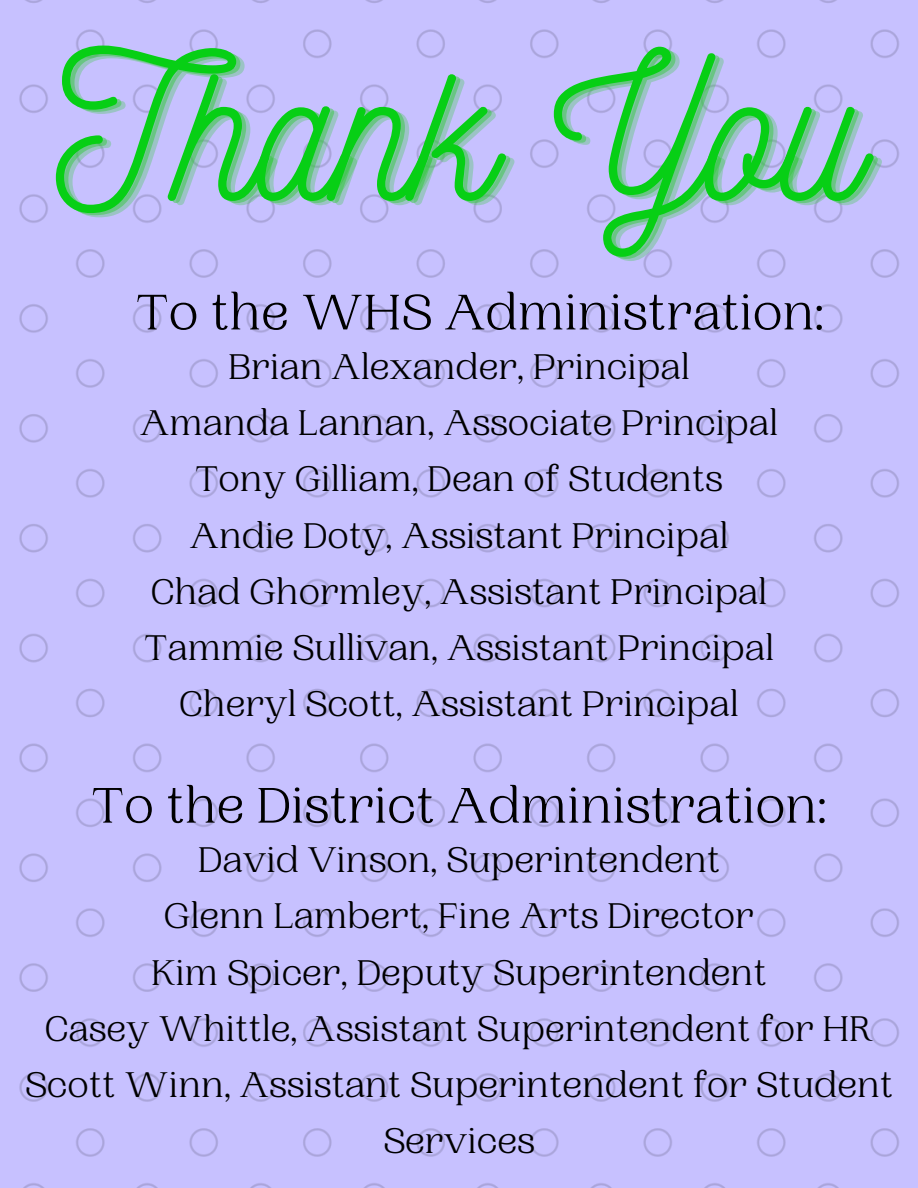
<style>
.page{position:relative;width:918px;height:1188px;background:#c7c1ff}
.page>*{position:absolute;margin:0;border:0;box-sizing:border-box;transform-origin:0 0}
.t1{font:198px "Nickainley";color:#07cf15}
.t2{font:52.5px "PP Woodland";color:#000}
.t3{font:37.5px/56.2px "PP Woodland";color:#000;text-align:center}
</style>
<div class="page">
<p class="t1" style="left:56px;top:3px;width:808px">Thank You</p>
<p class="t2" style="left:136px;top:282px;width:690px">To the WHS Administration:</p>
<p class="t3" style="left:228px;top:340px;width:463px">Brian Alexander, Principal</p>
<p class="t3" style="left:140px;top:396px;width:640px">Amanda Lannan, Associate Principal</p>
<p class="t3" style="left:195px;top:452px;width:529px">Tony Gilliam, Dean of Students</p>
<p class="t3" style="left:190px;top:508px;width:540px">Andie Doty, Assistant Principal</p>
<p class="t3" style="left:151px;top:565px;width:618px">Chad Ghormley, Assistant Principal</p>
<p class="t3" style="left:144px;top:621px;width:632px">Tammie Sullivan, Assistant Principal</p>
<p class="t3" style="left:179px;top:677px;width:561px">Cheryl Scott, Assistant Principal</p>
<p class="t2" style="left:91px;top:775px;width:737px">To the District Administration:</p>
<p class="t3" style="left:198px;top:833px;width:524px">David Vinson, Superintendent</p>
<p class="t3" style="left:164px;top:889px;width:592px">Glenn Lambert, Fine Arts Director</p>
<p class="t3" style="left:151px;top:945px;width:617px">Kim Spicer, Deputy Superintendent</p>
<p class="t3" style="left:45px;top:1002px;width:830px">Casey Whittle, Assistant Superintendent for HR</p>
<p class="t3" style="left:25px;top:1058px;width:870px">Scott Winn, Assistant Superintendent for Student<br>Services</p>
</div>
